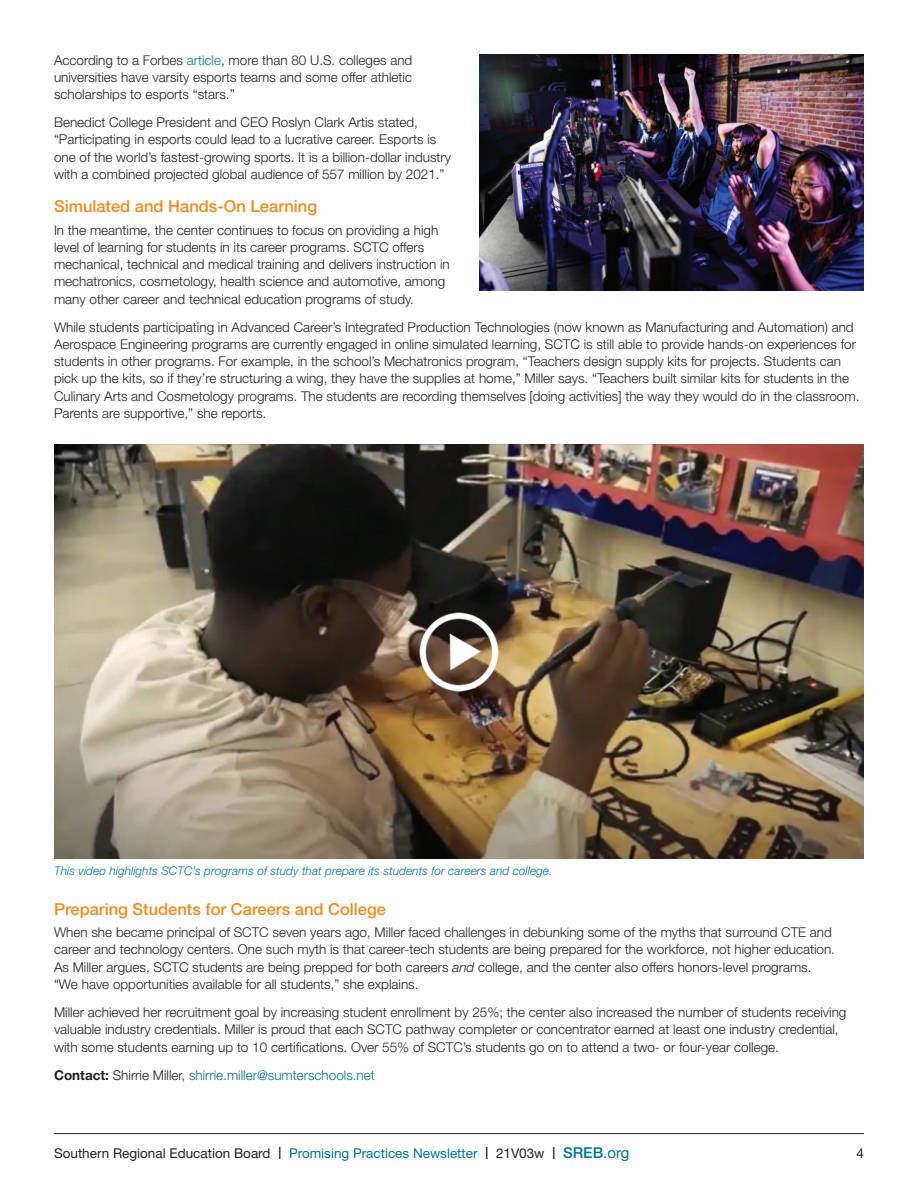
<style>
.page{position:relative;width:918px;height:1188px;background:#fff}
.page>*{position:absolute;margin:0;border:0;box-sizing:border-box;transform-origin:0 0}
.t1{font:500 16.5px "Helvetica Neue";color:#f08b21}
.t2{font:300 13.5px/17.2px "Helvetica Neue";color:#231f20}
.t3{font:13.5px "Helvetica Neue";color:#231f20}
.t4{font:300 13.5px "Helvetica Neue";color:#007497}
.t5{font:italic 300 12px "Helvetica Neue";color:#007497}
.s1{color:#007497}
.s2{font-style:italic}
.s3{font-weight:700;color:#231f20}
.s4{color:#231f20}
.s5{font-size:16.8px}
.s6{font-weight:500;font-size:15px;color:#007497}
.s7{font-size:15px;color:#007497}
</style>
<div class="page">
<hr style="left:54px;top:1133px;width:810px;height:1px;background:#231f20">
<img style="left:54px;top:445px;width:810px;height:414px">
<img style="left:418px;top:611px;width:82px;height:81px">
<img style="left:479px;top:54px;width:385px;height:236px">
<p class="t2" style="left:54px;top:51px;width:360px;text-align:justify">According to a Forbes <span class="s1">article</span>, more than 80 U.S. colleges and universities have varsity esports teams and some offer athletic scholarships to esports “stars.”</p>
<p class="t2" style="left:54px;top:113px;width:399px">Benedict College President and CEO Roslyn Clark Artis stated, “Participating in esports could lead to a lucrative career. Esports is one of the world’s fastest-growing sports. It is a billion-dollar industry with a combined projected global audience of 557 million by 2021.”</p>
<p class="t1" style="left:54px;top:196px;width:265px">Simulated and Hands-On Learning</p>
<p class="t2" style="left:54px;top:221px;width:397px">In the meantime, the center continues to focus on providing a high level of learning for students in its career programs. SCTC offers mechanical, technical and medical training and delivers instruction in mechatronics, cosmetology, health science and automotive, among many other career and technical education programs of study.</p>
<p class="t2" style="left:54px;top:318px;width:807px">While students participating in Advanced Career’s Integrated Production Technologies (now known as Manufacturing and Automation) and Aerospace Engineering programs are currently engaged in online simulated learning, SCTC is still able to provide hands-on experiences for students in other programs. For example, in the school’s Mechatronics program, “Teachers design supply kits for projects. Students can pick up the kits, so if they’re structuring a wing, they have the supplies at home,” Miller says. “Teachers built similar kits for students in the Culinary Arts and Cosmetology programs. The students are recording themselves [doing activities] the way they would do in the classroom.<br>Parents are supportive,” she reports.</p>
<p class="t5" style="left:54px;top:863px;width:500px">This video highlights SCTC’s programs of study that prepare its students for careers and college.</p>
<p class="t1" style="left:54px;top:899px;width:333px">Preparing Students for Careers and College</p>
<p class="t2" style="left:54px;top:924px;width:783px">When she became principal of SCTC seven years ago, Miller faced challenges in debunking some of the myths that surround CTE and career and technology centers. One such myth is that career-tech students are being prepared for the workforce, not higher education.<br>As Miller argues, SCTC students are being prepped for both careers <span class="s2">and</span> college, and the center also offers honors-level programs. “We have opportunities available for all students,” she explains.</p>
<p class="t2" style="left:54px;top:1003px;width:794px">Miller achieved her recruitment goal by increasing student enrollment by 25%; the center also increased the number of students receiving valuable industry credentials. Miller is proud that each SCTC pathway completer or concentrator earned at least one industry credential, with some students earning up to 10 certifications. Over 55% of SCTC’s students go on to attend a two- or four-year college.</p>
<p class="t4" style="left:54px;top:1067px;width:322px"><span class="s3">Contact:</span> <span class="s4">Shirrie Miller,</span> shirrie.miller@sumterschools.net</p>
<p class="t3" style="left:54px;top:1145px;width:577px">Southern Regional Education Board <span class="s5">I</span> <span class="s1">Promising Practices Newsletter</span> <span class="s5">I</span> 21V03w <span class="s5">I</span> <span class="s6">SREB</span><span class="s7">.org</span></p>
<p class="t3" style="left:856px;top:1145px;width:9px">4</p>
</div>
